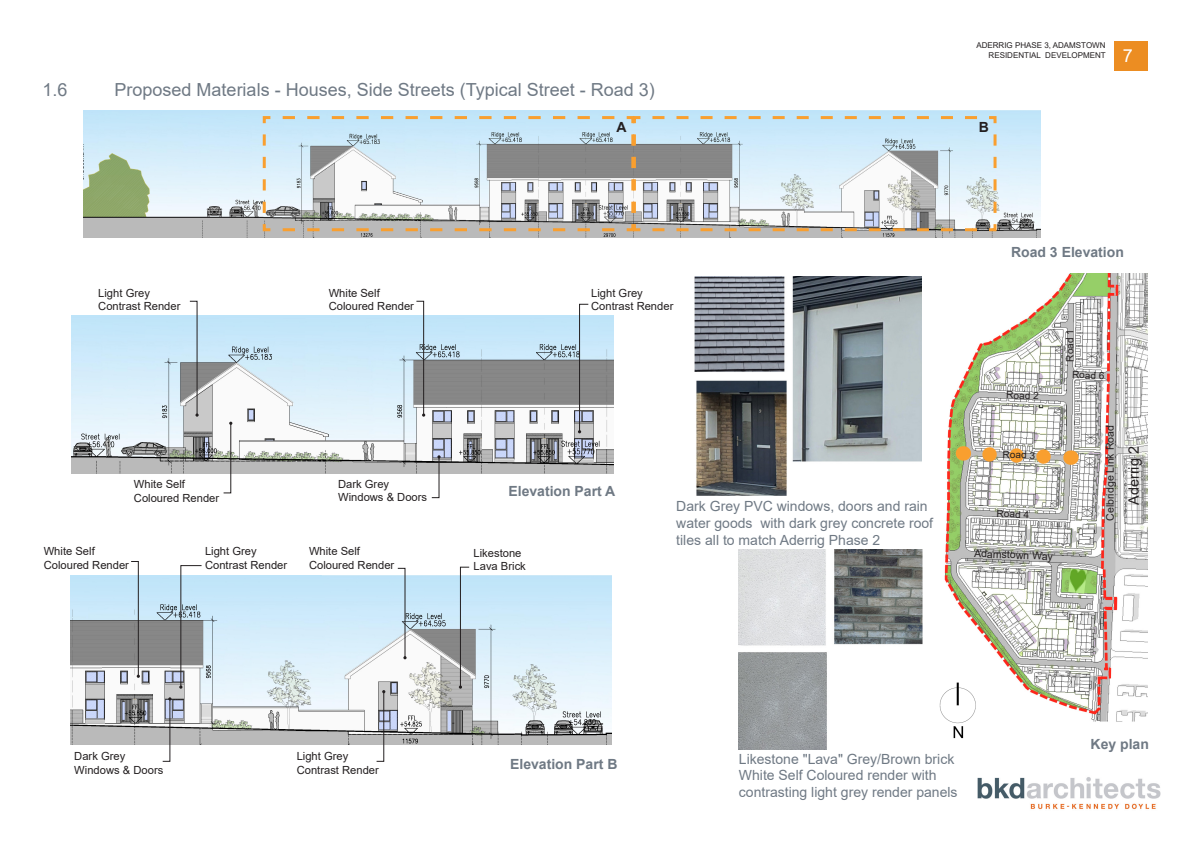
<style>
.page{position:relative;width:1191px;height:842px;background:#fff}
.page>*{position:absolute;margin:0;border:0;box-sizing:border-box;transform-origin:0 0}
.t1{font:18px "Arial";color:#6f7984}
.t2{font:18px "Arial";color:#fff}
.t3{font:14.4px "Arial";color:#231f20}
.t4{font:14px/16.8px "Arial";color:#6f7984}
.t5{font:700 14px "Arial";color:#6f7984}
.t6{font:700 14px "Arial";color:#231f20}
.t7{font:11.2px "Arial";color:#231f20}
.t8{font:10.6px "Arial";color:#231f20}
.t9{font:10px "Arial";color:#231f20}
.t10{font:8px/9.6px "Arial";color:#231f20;text-align:right}
</style>
<div class="page">
<div style="left:1113px;top:41px;width:34px;height:30px;background:#ec8d22"></div>
<img style="left:977px;top:777px;width:184px;height:33px">
<img style="left:71px;top:575px;width:540px;height:169px">
<img style="left:71px;top:315px;width:543px;height:159px">
<img style="left:84px;top:110px;width:956px;height:128px">
<img style="left:944px;top:274px;width:203px;height:448px">
<img style="left:939px;top:681px;width:38px;height:58px">
<img style="left:1068px;top:568px;width:19px;height:26px">
<svg style="left:261px;top:115px;width:370px;height:118px;background:#c1cbd0"></svg>
<svg style="left:1070px;top:450px;width:1px;height:15px"></svg>
<svg style="left:961px;top:439px;width:97px;height:32px"></svg>
<svg style="left:631px;top:115px;width:367px;height:118px"></svg>
<img style="left:694px;top:276px;width:228px;height:219px">
<img style="left:738px;top:550px;width:184px;height:199px">
<svg style="left:415px;top:300px;width:10px;height:117px"></svg>
<svg style="left:578px;top:303px;width:11px;height:130px"></svg>
<svg style="left:431px;top:455px;width:9px;height:43px"></svg>
<svg style="left:459px;top:566px;width:11px;height:123px"></svg>
<svg style="left:130px;top:561px;width:10px;height:117px"></svg>
<svg style="left:397px;top:567px;width:9px;height:92px"></svg>
<svg style="left:223px;top:422px;width:9px;height:72px"></svg>
<svg style="left:376px;top:690px;width:9px;height:72px"></svg>
<svg style="left:179px;top:565px;width:23px;height:124px"></svg>
<svg style="left:189px;top:300px;width:10px;height:117px"></svg>
<svg style="left:162px;top:697px;width:9px;height:65px"></svg>
<p class="t1" style="left:43px;top:77px;width:27px">1.6</p>
<p class="t1" style="left:115px;top:77px;width:542px">Proposed Materials - Houses, Side Streets (Typical Street - Road 3)</p>
<p class="t10" style="left:976px;top:41px;width:131px">ADERRIG PHASE 3, ADAMSTOWN<br>RESIDENTIAL DEVELOPMENT</p>
<h1 class="t2" style="left:1122px;top:43px;width:12px">7</h1>
<p class="t6" style="left:616px;top:117px;width:12px">A</p>
<p class="t6" style="left:978px;top:117px;width:12px">B</p>
<p class="t5" style="left:1011px;top:242px;width:114px">Road 3 Elevation</p>
<p class="t7" style="left:98px;top:285px;width:53px">Light Grey</p>
<p class="t7" style="left:98px;top:299px;width:84px">Contrast Render</p>
<p class="t7" style="left:329px;top:285px;width:53px">White Self</p>
<p class="t7" style="left:329px;top:298px;width:87px">Coloured Render</p>
<p class="t7" style="left:591px;top:285px;width:53px">Light Grey</p>
<p class="t7" style="left:591px;top:298px;width:84px">Contrast Render</p>
<p class="t9" style="left:1063px;top:362px;width:34px;rotate:-90deg">Road 1</p>
<p class="t9" style="left:1072px;top:368px;width:34px;rotate:2deg">Road 6</p>
<p class="t9" style="left:1006px;top:388px;width:34px;rotate:2deg">Road 2</p>
<p class="t7" style="left:134px;top:477px;width:53px">White Self</p>
<p class="t7" style="left:134px;top:490px;width:87px">Coloured Render</p>
<p class="t7" style="left:338px;top:476px;width:53px">Dark Grey</p>
<p class="t7" style="left:338px;top:490px;width:90px">Windows &amp; Doors</p>
<p class="t5" style="left:508px;top:481px;width:108px">Elevation Part A</p>
<p class="t7" style="left:44px;top:544px;width:53px">White Self</p>
<p class="t7" style="left:44px;top:557px;width:87px">Coloured Render</p>
<p class="t7" style="left:205px;top:544px;width:53px">Light Grey</p>
<p class="t7" style="left:205px;top:557px;width:84px">Contrast Render</p>
<p class="t7" style="left:309px;top:544px;width:53px">White Self</p>
<p class="t7" style="left:309px;top:557px;width:87px">Coloured Render</p>
<p class="t7" style="left:473px;top:545px;width:49px">Likestone</p>
<p class="t7" style="left:473px;top:559px;width:54px">Lava Brick</p>
<p class="t4" style="left:676px;top:497px;width:258px">Dark Grey PVC windows, doors and rain water goods with dark grey concrete roof tiles all to match Aderrig Phase 2</p>
<p class="t9" style="left:1003px;top:447px;width:34px;rotate:2deg">Road 3</p>
<p class="t9" style="left:997px;top:506px;width:34px;rotate:2deg">Road 4</p>
<p class="t8" style="left:974px;top:546px;width:80px;rotate:2deg">Adamstown Way</p>
<p class="t8" style="left:1102px;top:521px;width:97px;rotate:-90deg">Celbridge Link Road</p>
<p class="t3" style="left:1124px;top:505px;width:60px;rotate:-90deg">Aderrig 2</p>
<p class="t7" style="left:74px;top:749px;width:53px">Dark Grey</p>
<p class="t7" style="left:74px;top:762px;width:90px">Windows &amp; Doors</p>
<p class="t7" style="left:297px;top:749px;width:53px">Light Grey</p>
<p class="t7" style="left:297px;top:762px;width:84px">Contrast Render</p>
<p class="t5" style="left:510px;top:754px;width:109px">Elevation Part B</p>
<p class="t4" style="left:739px;top:750px;width:217px">Likestone "Lava" Grey/Brown brick</p>
<p class="t4" style="left:739px;top:767px;width:220px">White Self Coloured render with contrasting light grey render panels</p>
<p class="t5" style="left:1090px;top:734px;width:60px">Key plan</p>
</div>
